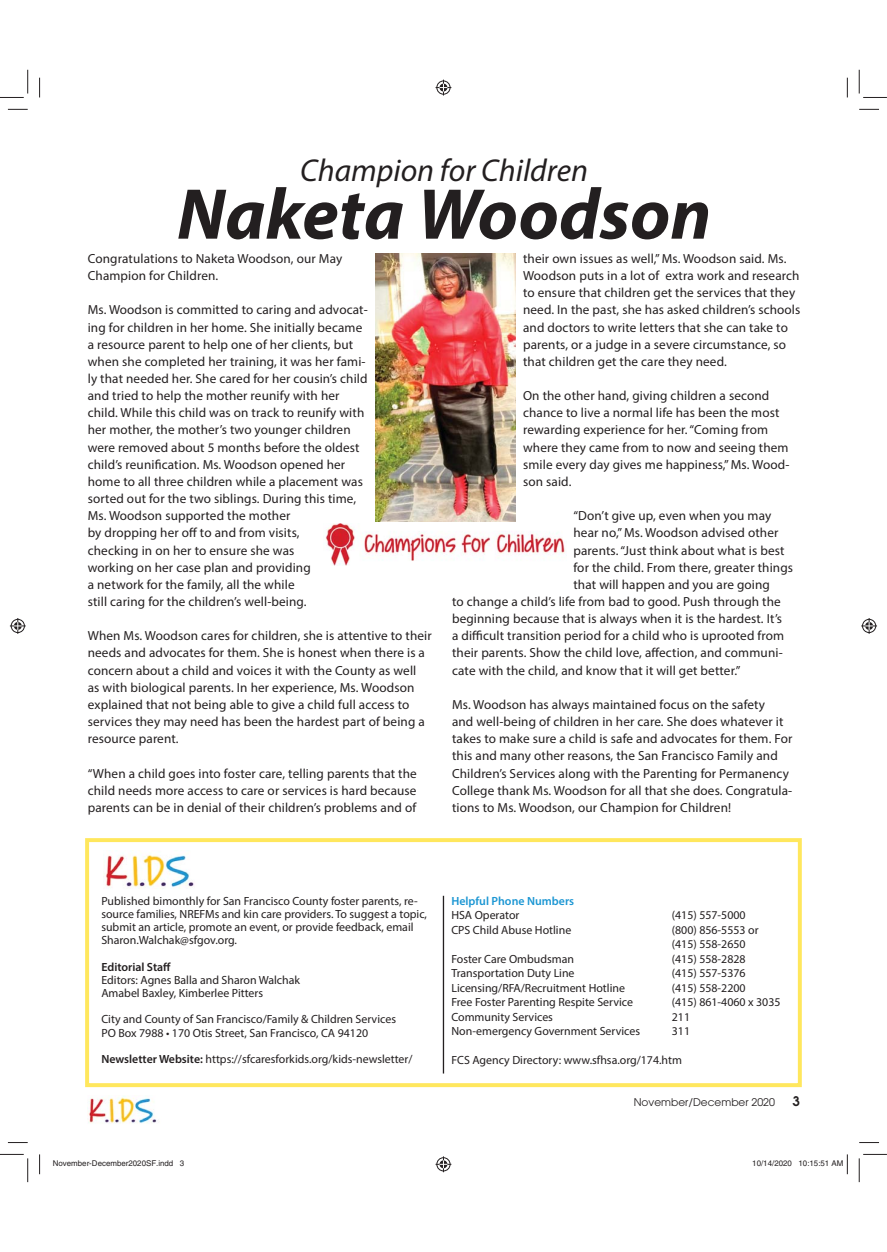
<style>
.page{position:relative;width:887px;height:1252px;background:#fff}
.page>*{position:absolute;margin:0;border:0;box-sizing:border-box;transform-origin:0 0}
.t1{font:italic 700 72.5px "Myriad Pro";color:#231f20}
.t2{font:italic 31.62px "Myriad Pro";color:#231f20}
.t3{font:13.25px/17.1px "Myriad Pro";letter-spacing:.01em;color:#231f20}
.t4{font:600 13.25px "Avant Garde";color:#231f20}
.t5{font:11.88px/13.1px "Myriad Pro";color:#231f20}
.t6{font:600 11.88px "Myriad Pro";color:#1b96d3}
.t7{font:600 11.88px "Myriad Pro";color:#231f20}
.t8{font:10.5px "Avant Garde";color:#231f20}
.t9{font:7.88px "Helvetica";color:#231f20}
.s1{font-weight:600}
</style>
<div class="page">
<div style="left:85px;top:838px;width:716px;height:248px;border:4px solid #ffe75d"></div>
<img style="left:87px;top:1096px;width:70px;height:27px">
<img style="left:105px;top:850px;width:89px;height:39px">
<hr style="left:442px;top:895px;width:2px;height:178px;background:#231f20">
<img style="left:325px;top:523px;width:240px;height:42px">
<img style="left:375px;top:254px;width:140px;height:267px">
<svg style="left:8px;top:109px;width:20px;height:1px"></svg>
<svg style="left:859px;top:108px;width:19px;height:2px"></svg>
<svg style="left:8px;top:1142px;width:20px;height:1px"></svg>
<svg style="left:859px;top:1142px;width:19px;height:1px"></svg>
<svg style="left:39px;top:78px;width:1px;height:19px"></svg>
<svg style="left:39px;top:1154px;width:1px;height:20px"></svg>
<svg style="left:846px;top:78px;width:1px;height:19px"></svg>
<svg style="left:0;top:70px;width:28px;height:28px"></svg>
<svg style="left:0;top:1154px;width:28px;height:27px"></svg>
<svg style="left:858px;top:70px;width:28px;height:28px"></svg>
<svg style="left:858px;top:1154px;width:28px;height:27px"></svg>
<svg style="left:435px;top:80px;width:16px;height:15px"></svg>
<svg style="left:435px;top:1156px;width:16px;height:16px"></svg>
<svg style="left:10px;top:618px;width:16px;height:15px"></svg>
<svg style="left:861px;top:618px;width:15px;height:15px"></svg>
<svg style="left:846px;top:1154px;width:1px;height:20px"></svg>
<h2 class="t2" style="left:300px;top:151px;width:289px">Champion for Children</h2>
<h1 class="t1" style="left:177px;top:187px;width:535px">Naketa Woodson</h1>
<p class="t3" style="left:88px;top:251px;width:256px">Congratulations to Naketa Woodson, our May<br>Champion for Children.</p>
<p class="t3" style="left:88px;top:302px;width:281px">Ms. Woodson is committed to caring and advocat&shy;ing for children in her home. She initially became a resource parent to help one of her clients, but when she completed her training, it was her fami&shy;ly that needed her. She cared for her cousin’s child and tried to help the mother reunify with her child. While this child was on track to reunify with her mother, the mother’s two younger children were removed about 5 months before the oldest child’s reunification. Ms. Woodson opened her home to all three children while a placement was sorted out for the two siblings. During this time, Ms. Woodson supported the mother<br>by dropping her off to and from visits,<br>checking in on her to ensure she was<br>working on her case plan and providing<br>a network for the family, all the while<br>still caring for the children’s well-being.</p>
<p class="t3" style="left:88px;top:628px;width:345px">When Ms. Woodson cares for children, she is attentive to their needs and advocates for them. She is honest when there is a concern about a child and voices it with the County as well<br>as with biological parents. In her experience, Ms. Woodson explained that not being able to give a child full access to services they may need has been the hardest part of being a resource parent.</p>
<p class="t3" style="left:88px;top:765px;width:330px;text-align:justify">“When a child goes into foster care, telling parents that the child needs more access to care or services is hard because parents can be in denial of their children’s problems and of</p>
<p class="t3" style="left:523px;top:251px;width:279px">their own issues as well,” Ms. Woodson said. Ms.<br>Woodson puts in a lot of extra work and research to ensure that children get the services that they need. In the past, she has asked children’s schools and doctors to write letters that she can take to parents, or a judge in a severe circumstance, so that children get the care they need.</p>
<p class="t3" style="left:523px;top:388px;width:268px">On the other hand, giving children a second chance to live a normal life has been the most rewarding experience for her. “Coming from where they came from to now and seeing them smile every day gives me happiness,” Ms. Wood&shy;son said.</p>
<p class="t3" style="left:573px;top:508px;width:199px">“Don’t give up, even when you may</p>
<p class="t3" style="left:573px;top:525px;width:206px">hear no,” Ms. Woodson advised other</p>
<p class="t3" style="left:573px;top:542px;width:212px">parents. “Just think about what is best</p>
<p class="t3" style="left:573px;top:559px;width:221px">for the child. From there, greater things</p>
<p class="t3" style="left:573px;top:576px;width:198px">that will happen and you are going</p>
<p class="t3" style="left:452px;top:593px;width:330px">to change a child’s life from bad to good. Push through the</p>
<p class="t3" style="left:452px;top:611px;width:331px">beginning because that is always when it is the hardest. It’s</p>
<p class="t3" style="left:452px;top:628px;width:333px">a difficult transition period for a child who is uprooted from</p>
<p class="t3" style="left:452px;top:645px;width:332px">their parents. Show the child love, affection, and communi-</p>
<p class="t3" style="left:452px;top:662px;width:290px">cate with the child, and know that it will get better.”</p>
<p class="t3" style="left:452px;top:696px;width:342px">Ms. Woodson has always maintained focus on the safety<br>and well-being of children in her care. She does whatever it takes to make sure a child is safe and advocates for them. For this and many other reasons, the San Francisco Family and Children’s Services along with the Parenting for Permanency College thank Ms. Woodson for all that she does. Congratula&shy;tions to Ms. Woodson, our Champion for Children!</p>
<p class="t5" style="left:101px;top:894px;width:327px">Published bimonthly for San Francisco County foster parents, re&shy;source families, NREFMs and kin care providers. To suggest a topic, submit an article, promote an event, or provide feedback, email Sharon.Walchak@sfgov.org.</p>
<p class="t7" style="left:101px;top:962px;width:71px">Editorial Staff</p>
<p class="t5" style="left:101px;top:973px;width:200px">Editors: Agnes Balla and Sharon Walchak<br>Amabel Baxley, Kimberlee Pitters</p>
<p class="t5" style="left:101px;top:1013px;width:296px">City and County of San Francisco/Family &amp; Children Services<br>PO Box 7988 • 170 Otis Street, San Francisco, CA 94120</p>
<p class="t5" style="left:101px;top:1053px;width:312px"><span class="s1">Newsletter Website:</span> https://sfcaresforkids.org/kids-newsletter/</p>
<p class="t6" style="left:451px;top:896px;width:124px">Helpful Phone Numbers</p>
<p class="t5" style="left:451px;top:909px;width:70px">HSA Operator</p>
<p class="t5" style="left:671px;top:909px;width:75px">(415) 557-5000</p>
<p class="t5" style="left:451px;top:923px;width:121px">CPS Child Abuse Hotline</p>
<p class="t5" style="left:671px;top:923px;width:88px;line-height:14.5px">(800) 856-5553 or (415) 558-2650</p>
<p class="t5" style="left:451px;top:952px;width:124px">Foster Care Ombudsman</p>
<p class="t5" style="left:671px;top:952px;width:75px">(415) 558-2828</p>
<p class="t5" style="left:451px;top:967px;width:125px">Transportation Duty Line</p>
<p class="t5" style="left:671px;top:967px;width:75px">(415) 557-5376</p>
<p class="t5" style="left:451px;top:981px;width:175px">Licensing/RFA/Recruitment Hotline</p>
<p class="t5" style="left:671px;top:981px;width:75px">(415) 558-2200</p>
<p class="t5" style="left:451px;top:996px;width:183px">Free Foster Parenting Respite Service</p>
<p class="t5" style="left:671px;top:996px;width:110px">(415) 861-4060 x 3035</p>
<p class="t5" style="left:451px;top:1010px;width:103px">Community Services</p>
<p class="t5" style="left:671px;top:1010px;width:20px">211</p>
<p class="t5" style="left:451px;top:1025px;width:190px">Non-emergency Government Services</p>
<p class="t5" style="left:671px;top:1025px;width:20px">311</p>
<p class="t5" style="left:451px;top:1054px;width:232px">FCS Agency Directory: www.sfhsa.org/174.htm</p>
<p class="t8" style="left:633px;top:1097px;width:142px">November/December 2020</p>
<p class="t4" style="left:792px;top:1095px;width:9px">3</p>
<p class="t9" style="left:53px;top:1160px;width:133px">November-December2020SF.indd 3</p>
<p class="t9" style="left:752px;top:1160px;width:93px">10/14/2020 10:15:51 AM</p>
</div>
